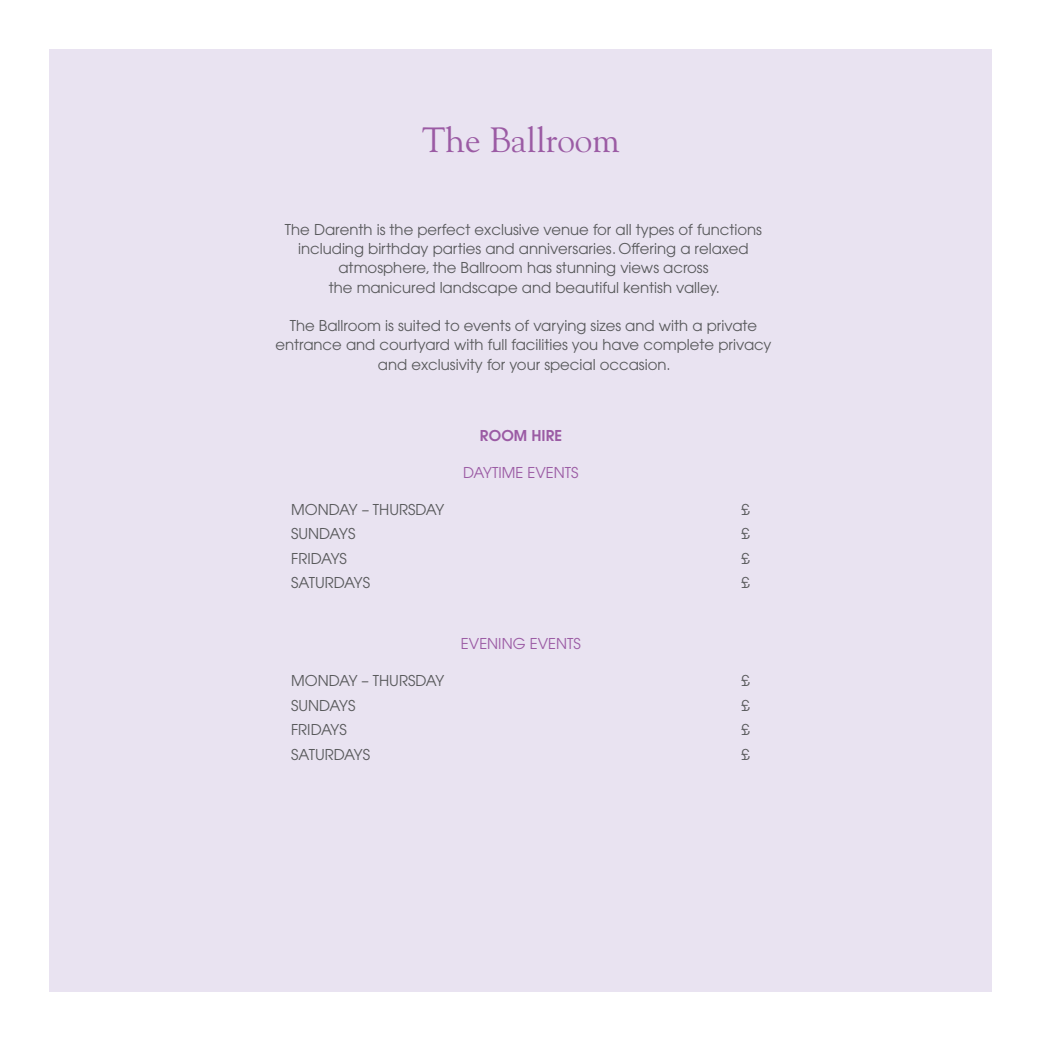
<style>
.page{position:relative;width:1042px;height:1042px;background:#fff}
.page>*{position:absolute;margin:0;border:0;box-sizing:border-box;transform-origin:0 0}
.t1{font:35px "Goudy";color:#9b5ba4}
.t2{font:14.88px/19.2px "Avant Garde";color:#58595b;text-align:center}
.t3{font:14.88px "Avant Garde";color:#9b5ba4}
.t4{font:600 14.88px "Avant Garde";color:#9b5ba4}
</style>
<div class="page">
<div style="left:50px;top:49px;width:942px;height:943px;background:#e9e3f1"></div>
<h1 class="t1" style="left:422px;top:118px;width:199px">The Ballroom</h1>
<p class="t2" style="left:285px;top:220px;width:479px">The Darenth is the perfect exclusive venue for all types of functions including birthday parties and anniversaries. Offering a relaxed atmosphere, the Ballroom has stunning views across<br>the manicured landscape and beautiful kentish valley.</p>
<p class="t2" style="left:275px;top:316px;width:497px">The Ballroom is suited to events of varying sizes and with a private entrance and courtyard with full facilities you have complete privacy and exclusivity for your special occasion.</p>
<p class="t4" style="left:480px;top:426px;width:84px">ROOM HIRE</p>
<p class="t3" style="left:463px;top:464px;width:117px">Daytime events</p>
<p class="t2" style="left:291px;top:499px;width:155px">Mo nday – Thursday</p>
<p class="t2" style="left:741px;top:499px;width:10px">£</p>
<p class="t2" style="left:291px;top:524px;width:66px">S undays</p>
<p class="t2" style="left:741px;top:524px;width:10px">£</p>
<p class="t2" style="left:291px;top:548px;width:57px">FRI DAYs</p>
<p class="t2" style="left:741px;top:548px;width:10px">£</p>
<p class="t2" style="left:298px;top:573px;width:73px">aturdays</p>
<p class="t2" style="left:741px;top:573px;width:10px">£</p>
<p class="t3" style="left:461px;top:635px;width:121px">evening events</p>
<p class="t2" style="left:291px;top:671px;width:155px">Mo nday – Thursday</p>
<p class="t2" style="left:741px;top:671px;width:10px">£</p>
<p class="t2" style="left:291px;top:695px;width:66px">S undays</p>
<p class="t2" style="left:741px;top:695px;width:10px">£</p>
<p class="t2" style="left:291px;top:720px;width:57px">FRI DAYs</p>
<p class="t2" style="left:741px;top:720px;width:10px">£</p>
<p class="t2" style="left:291px;top:744px;width:81px">Saturdays</p>
<p class="t2" style="left:741px;top:744px;width:10px">£</p>
</div>
